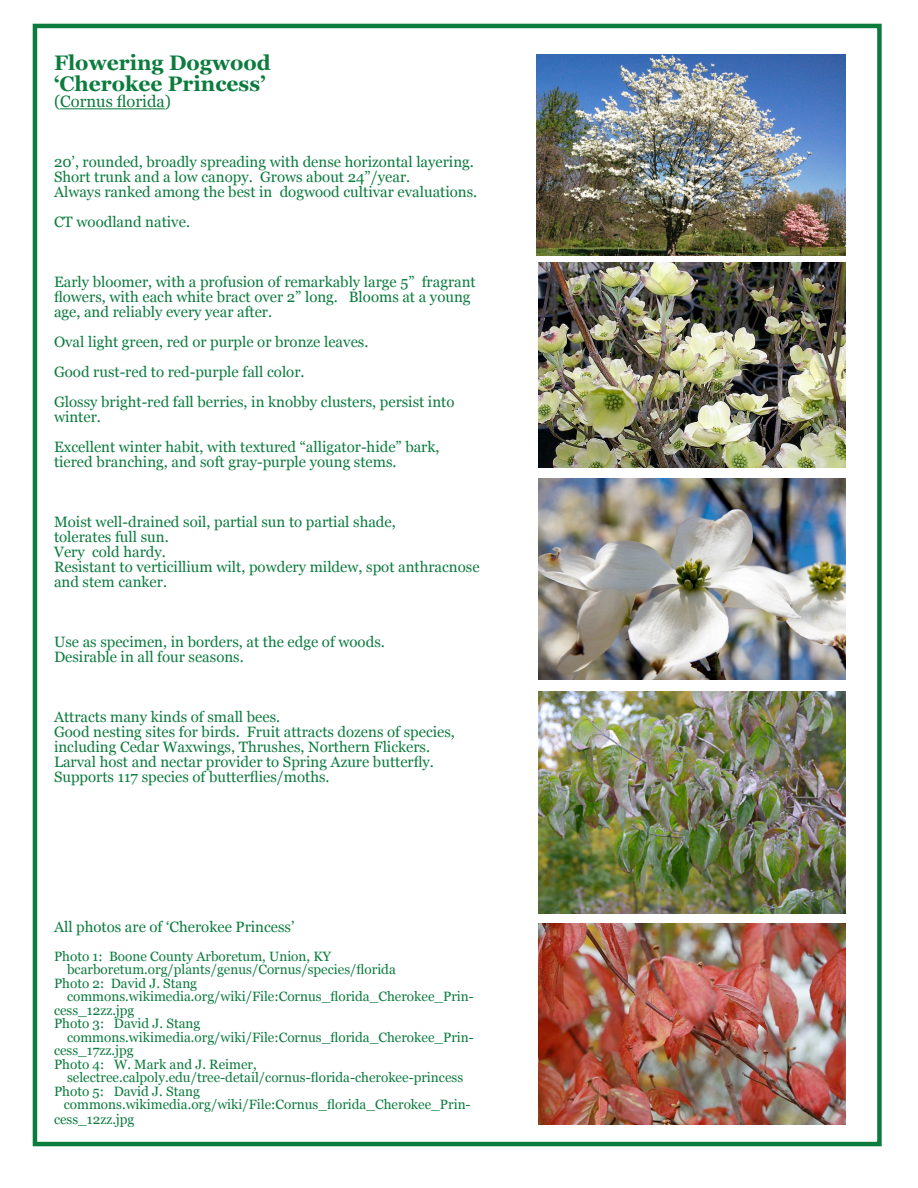
<style>
.page{position:relative;width:918px;height:1188px;background:#fff}
.page>*{position:absolute;margin:0;border:0;box-sizing:border-box;transform-origin:0 0}
.t1{font:700 21px "Georgia";color:#0c7b3e}
.t2{font:16.5px "Georgia";color:#0c7b3e}
.t3{font:15px/15px "Georgia";color:#0c7b3e}
.t4{font:13.5px/13.5px "Georgia";color:#0c7b3e}
</style>
<div class="page">
<hr style="left:60px;top:108px;width:105px;height:1px;background:#0c7b3e">
<img style="left:538px;top:692px;width:308px;height:222px">
<img style="left:538px;top:263px;width:308px;height:204px">
<img style="left:538px;top:479px;width:308px;height:200px">
<img style="left:538px;top:923px;width:308px;height:202px">
<img style="left:536px;top:54px;width:310px;height:202px">
<div style="left:33px;top:24px;width:849px;height:1122px;border:4px solid #0c7b3e"></div>
<p class="t1" style="left:54px;top:51px;width:218px">Flowering Dogwood</p>
<p class="t1" style="left:54px;top:72px;width:213px">‘Cherokee Princess’</p>
<p class="t2" style="left:54px;top:90px;width:118px">(Cornus florida)</p>
<p class="t3" style="left:54px;top:154px;width:421px">20’, rounded, broadly spreading with dense horizontal layering.</p>
<p class="t3" style="left:54px;top:169px;width:358px">Short trunk and a low canopy. Grows about 24”/year.</p>
<p class="t3" style="left:54px;top:184px;width:425px">Always ranked among the best in dogwood cultivar evaluations.</p>
<p class="t3" style="left:54px;top:214px;width:138px">CT woodland native.</p>
<p class="t3" style="left:54px;top:274px;width:423px">Early bloomer, with a profusion of remarkably large 5” fragrant</p>
<p class="t3" style="left:54px;top:289px;width:418px">flowers, with each white bract over 2” long. Blooms at a young age, and reliably every year after.</p>
<p class="t3" style="left:54px;top:334px;width:316px">Oval light green, red or purple or bronze leaves.</p>
<p class="t3" style="left:54px;top:364px;width:252px">Good rust-red to red-purple fall color.</p>
<p class="t3" style="left:54px;top:394px;width:402px">Glossy bright-red fall berries, in knobby clusters, persist into winter.</p>
<p class="t3" style="left:54px;top:439px;width:387px">Excellent winter habit, with textured “alligator-hide” bark, tiered branching, and soft gray-purple young stems.</p>
<p class="t3" style="left:54px;top:514px;width:343px">Moist well-drained soil, partial sun to partial shade,</p>
<p class="t3" style="left:54px;top:529px;width:116px">tolerates full sun.</p>
<p class="t3" style="left:54px;top:544px;width:113px">Very cold hardy.</p>
<p class="t3" style="left:54px;top:559px;width:427px">Resistant to verticillium wilt, powdery mildew, spot anthracnose and stem canker.</p>
<p class="t3" style="left:54px;top:634px;width:332px">Use as specimen, in borders, at the edge of woods.</p>
<p class="t3" style="left:54px;top:649px;width:191px">Desirable in all four seasons.</p>
<p class="t3" style="left:54px;top:709px;width:228px">Attracts many kinds of small bees.</p>
<p class="t3" style="left:54px;top:724px;width:403px">Good nesting sites for birds. Fruit attracts dozens of species, including Cedar Waxwings, Thrushes, Northern Flickers.</p>
<p class="t3" style="left:54px;top:754px;width:382px">Larval host and nectar provider to Spring Azure butterfly.</p>
<p class="t3" style="left:54px;top:769px;width:277px">Supports 117 species of butterflies/moths.</p>
<p class="t3" style="left:54px;top:919px;width:242px">All photos are of ‘Cherokee Princess’</p>
<p class="t4" style="left:54px;top:949px;width:279px">Photo 1: Boone County Arboretum, Union, KY</p>
<p class="t4" style="left:67px;top:962px;width:330px">bcarboretum.org/plants/genus/Cornus/species/florida</p>
<p class="t4" style="left:54px;top:976px;width:145px">Photo 2: David J. Stang</p>
<p class="t4" style="left:54px;top:989px;width:421px;text-indent:13px">commons.wikimedia.org/wiki/File:Cornus_florida_Cherokee_Prin&shy;cess_12zz.jpg</p>
<p class="t4" style="left:54px;top:1016px;width:148px">Photo 3: David J. Stang</p>
<p class="t4" style="left:54px;top:1030px;width:421px;text-indent:13px">commons.wikimedia.org/wiki/File:Cornus_florida_Cherokee_Prin&shy;cess_17zz.jpg</p>
<p class="t4" style="left:54px;top:1057px;width:204px">Photo 4: W. Mark and J. Reimer,</p>
<p class="t4" style="left:67px;top:1070px;width:398px">selectree.calpoly.edu/tree-detail/cornus-florida-cherokee-princess</p>
<p class="t4" style="left:54px;top:1084px;width:148px">Photo 5: David J. Stang</p>
<p class="t4" style="left:54px;top:1097px;width:418px;line-height:15px;text-indent:10px">commons.wikimedia.org/wiki/File:Cornus_florida_Cherokee_Prin&shy;cess_12zz.jpg</p>
</div>
